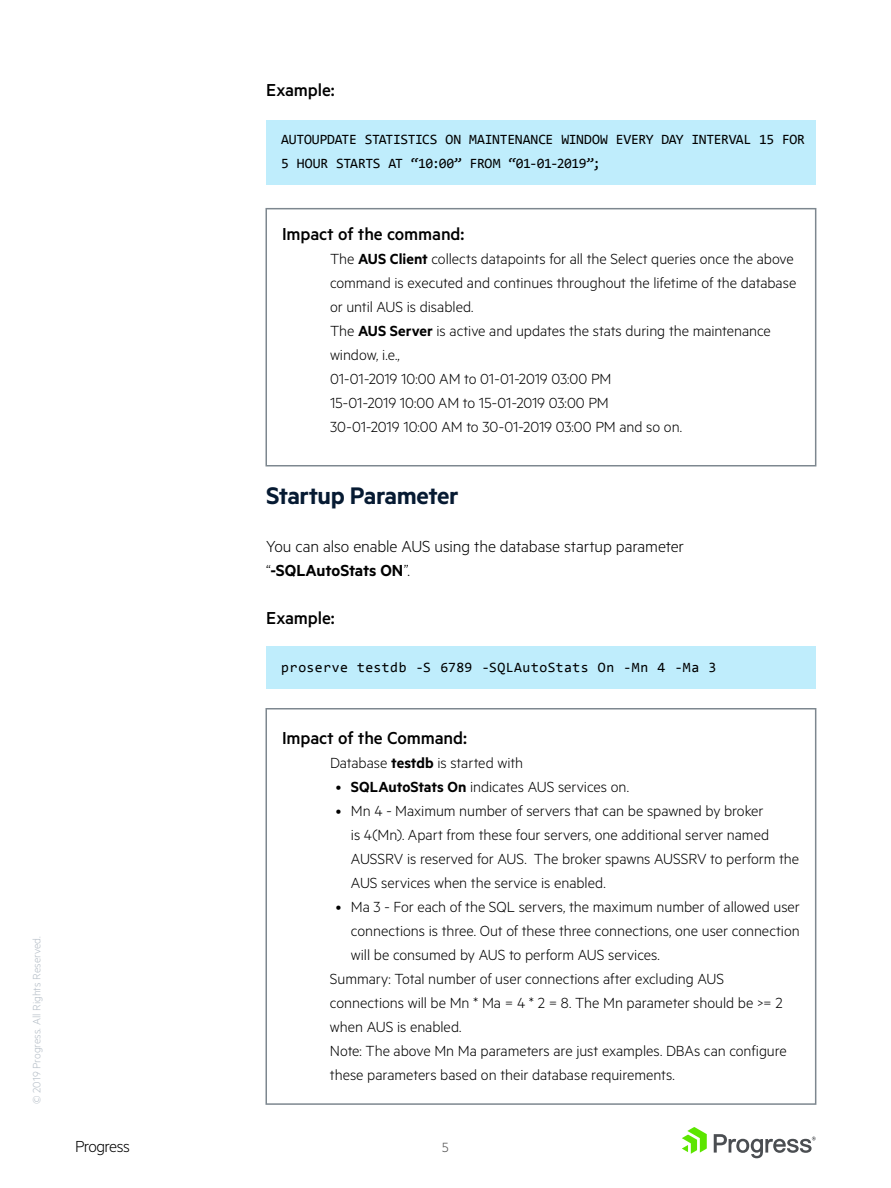
<style>
.page{position:relative;width:891px;height:1188px;background:#fff}
.page>*{position:absolute;margin:0;border:0;box-sizing:border-box;transform-origin:0 0}
.t1{font:600 27px "Metric";letter-spacing:-.015em;color:#061a32}
.t2{font:500 19.5px "Metric";letter-spacing:-.005em;color:#000}
.t3{font:300 18px/24px "Metric";letter-spacing:-.01em;color:#000}
.t4{font:300 18px "Metric";letter-spacing:-.035em;color:#000}
.t5{font:300 16.5px/24px "Metric";letter-spacing:-.005em;color:#000}
.t6{font:300 15px "Metric";color:#4d4d4d}
.t7{font:14.25px/24px "Consolas";letter-spacing:-.01em;color:#000}
.t8{font:14.25px "Consolas";letter-spacing:.035em;color:#000}
.t9{font:300 12px "Metric";color:#b4bdc6}
.s1{font-weight:600}
</style>
<div class="page">
<svg style="left:682px;top:1127px;width:25px;height:27px"></svg>
<svg style="left:714px;top:1134px;width:102px;height:24px"></svg>
<div style="left:266px;top:120px;width:550px;height:64px;background:#bfedfc"></div>
<div style="left:266px;top:646px;width:550px;height:43px;background:#bfedfc"></div>
<div style="left:266px;top:208px;width:550px;height:258px;border:2px solid #7d878f"></div>
<div style="left:266px;top:708px;width:550px;height:397px;border:2px solid #7d878f"></div>
<p class="t9" style="left:30px;top:1104px;width:169px;rotate:-90deg">© 2019 Progress. All Rights Reserved.</p>
<p class="t2" style="left:266px;top:79px;width:70px">Example:</p>
<p class="t7" style="left:281px;top:127px;width:525px">AUTOUPDATE STATISTICS ON MAINTENANCE WINDOW EVERY DAY INTERVAL 15 FOR<br>5 HOUR STARTS AT “10:00” FROM “01-01-2019”;</p>
<p class="t2" style="left:282px;top:223px;width:184px">Impact of the command:</p>
<p class="t5" style="left:330px;top:246px;width:468px">The <span class="s1">AUS Client</span> collects datapoints for all the Select queries once the above command is executed and continues throughout the lifetime of the database or until AUS is disabled.<br>The <span class="s1">AUS Server</span> is active and updates the stats during the maintenance window, i.e.,<br>01-01-2019 10:00 AM to 01-01-2019 03:00 PM<br>15-01-2019 10:00 AM to 15-01-2019 03:00 PM<br>30-01-2019 10:00 AM to 30-01-2019 03:00 PM and so on.</p>
<h1 class="t1" style="left:266px;top:480px;width:194px">Startup Parameter</h1>
<p class="t3" style="left:266px;top:534px;width:419px">You can also enable AUS using the database startup parameter “<span class="s1">-SQLAutoStats ON</span>”.</p>
<p class="t2" style="left:266px;top:607px;width:70px">Example:</p>
<p class="t8" style="left:281px;top:658px;width:437px">proserve testdb -S 6789 -SQLAutoStats On -Mn 4 -Ma 3</p>
<p class="t2" style="left:282px;top:727px;width:187px">Impact of the Command:</p>
<p class="t5" style="left:330px;top:750px;width:195px">Database <span class="s1">testdb</span> is started with</p>
<p class="t5" style="left:336px;top:774px;width:295px">• <span class="s1">SQLAutoStats On</span> indicates AUS services on.</p>
<p class="t5" style="left:351px;top:798px;width:450px;text-indent:-15px">• Mn 4 - Maximum number of servers that can be spawned by broker<br>is 4(Mn). Apart from these four servers, one additional server named AUSSRV is reserved for AUS. The broker spawns AUSSRV to perform the AUS services when the service is enabled.</p>
<p class="t5" style="left:336px;top:894px;width:465px">• Ma 3 - For each of the SQL servers, the maximum number of allowed user</p>
<p class="t5" style="left:351px;top:918px;width:450px">connections is three. Out of these three connections, one user connection</p>
<p class="t5" style="left:351px;top:942px;width:310px">will be consumed by AUS to perform AUS services.</p>
<p class="t5" style="left:330px;top:966px;width:396px">Summary: Total number of user connections after excluding AUS</p>
<p class="t5" style="left:330px;top:990px;width:454px">connections will be Mn * Ma = 4 * 2 = 8. The Mn parameter should be &gt;= 2</p>
<p class="t5" style="left:330px;top:1014px;width:133px">when AUS is enabled.</p>
<p class="t5" style="left:330px;top:1038px;width:458px">Note: The above Mn Ma parameters are just examples. DBAs can configure</p>
<p class="t5" style="left:330px;top:1062px;width:346px">these parameters based on their database requirements.</p>
<p class="t4" style="left:75px;top:1136px;width:56px">Progress</p>
<p class="t6" style="left:442px;top:1139px;width:8px">5</p>
</div>
